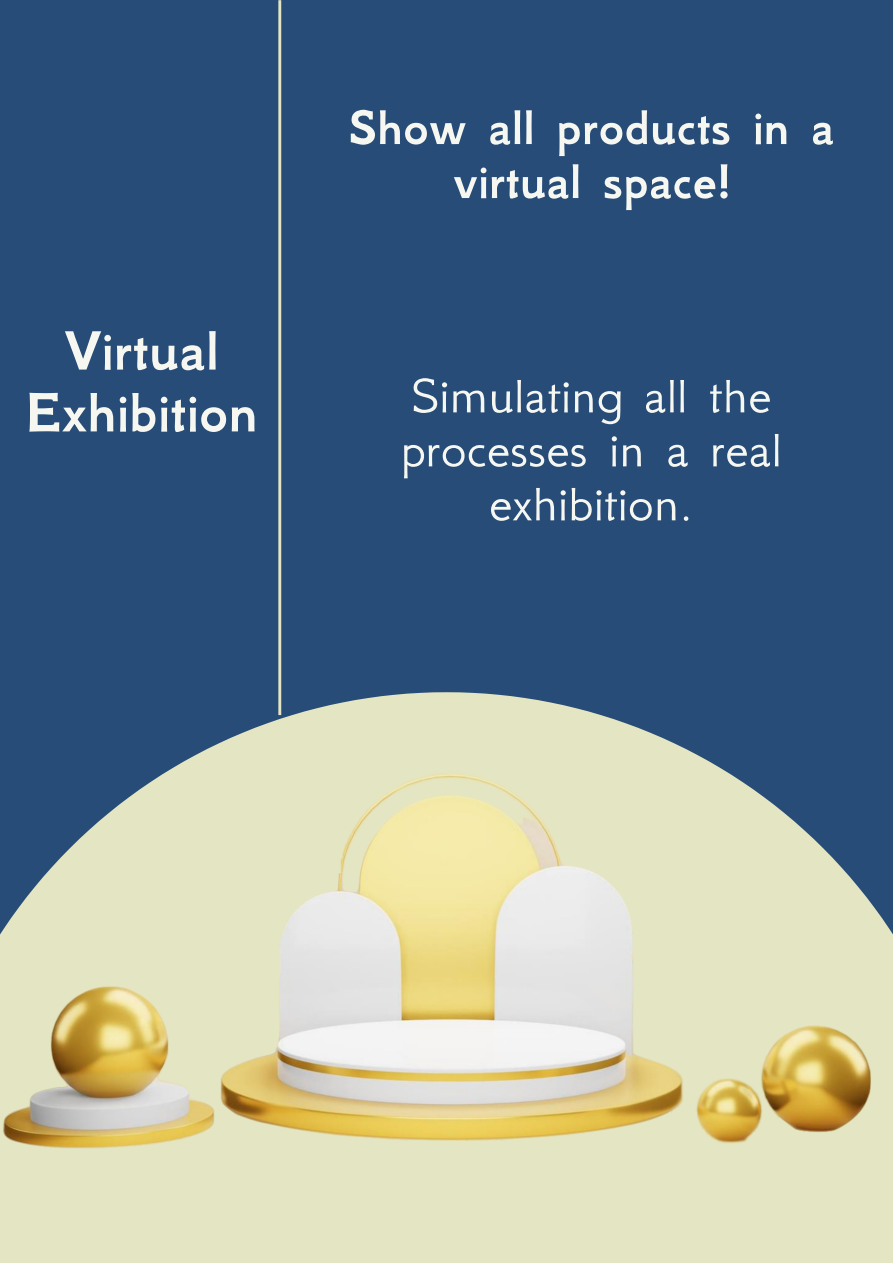
<style>
.page{position:relative;width:893px;height:1264px;background:#fff}
.page>*{position:absolute;margin:0;border:0;box-sizing:border-box;transform-origin:0 0}
.t1{font:700 61.5px/61.8px "GFS Neohellenic";color:#f7f7f2;text-align:center}
.t2{font:54px/54px "GFS Neohellenic";color:#f7f7f2;text-align:center}
.t3{font:700 54px/54px "GFS Neohellenic";color:#f7f7f2;text-align:center}
</style>
<div class="page">
<div style="left:0;top:0;width:892px;height:1262px;background:#274c77"></div>
<svg style="left:278px;top:0;width:3px;height:692px;background:#ccd3b9"></svg>
<svg style="left:0;top:692px;width:892px;height:570px;fill:#e4e6c3"></svg>
<img style="left:0;top:702px;width:892px;height:522px">
<p class="t1" style="left:26px;top:326px;width:234px">Virtual<br>Exhibition</p>
<p class="t3" style="left:348px;top:106px;width:488px">Show all products in a virtual space!</p>
<p class="t2" style="left:400px;top:375px;width:383px">Simulating all the processes in a real exhibition.</p>
</div>
